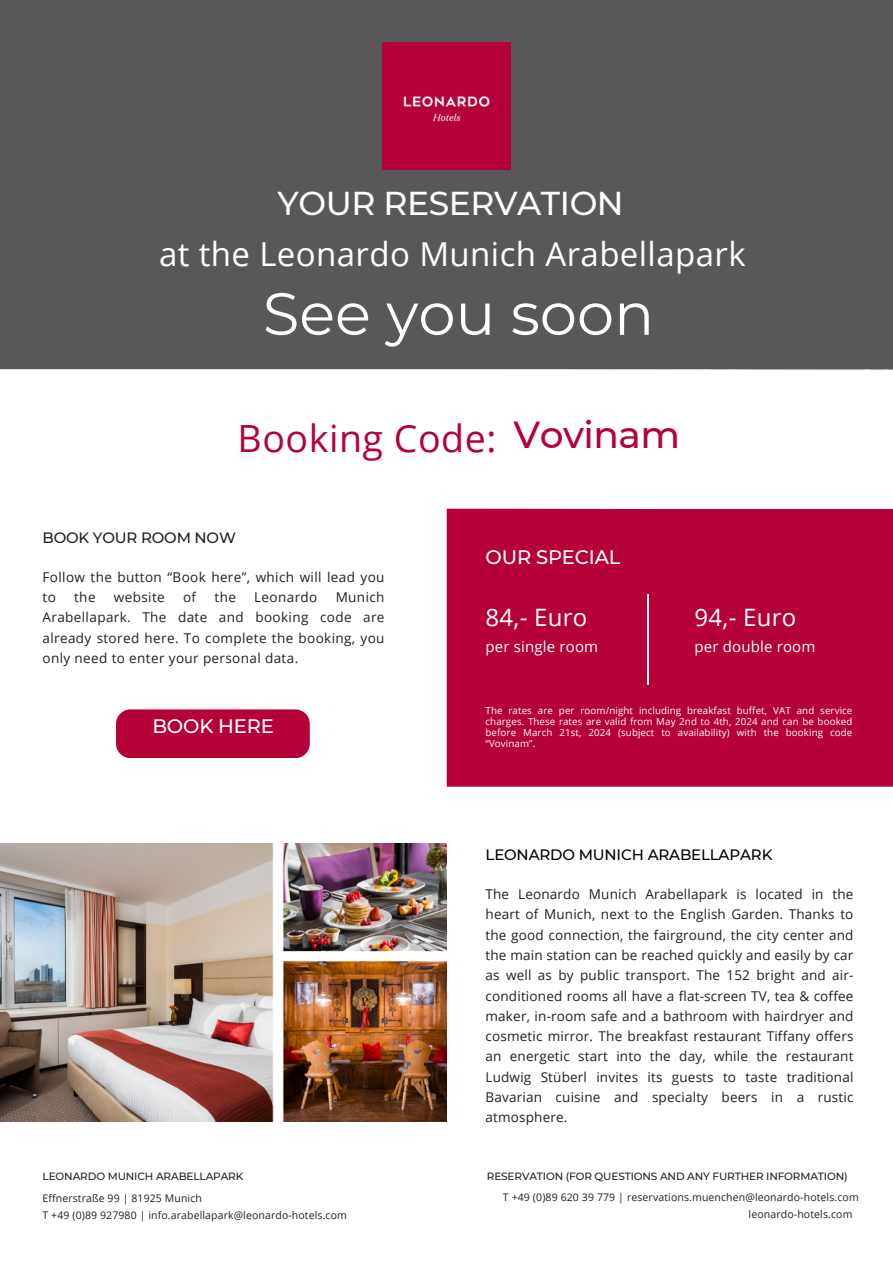
<style>
.page{position:relative;width:893px;height:1264px;background:#fff}
.page>*{position:absolute;margin:0;border:0;box-sizing:border-box;transform-origin:0 0}
.t1{font:59.4px "Montserrat";color:#fff}
.t2{font:37.5px "Open Sans";letter-spacing:.015em;color:#b50038}
.t3{font:500 37.5px "Montserrat";letter-spacing:-.015em;color:#b50038}
.t4{font:33px "Open Sans";letter-spacing:.01em;color:#fff}
.t5{font:500 33px "Montserrat";letter-spacing:-.015em;color:#fff}
.t6{font:24px "Open Sans";letter-spacing:.01em;color:#fff}
.t7{font:500 19.5px "Montserrat";letter-spacing:-.01em;color:#fff}
.t8{font:15px "Open Sans";letter-spacing:.01em;color:#fff}
.t9{font:500 15px "Montserrat";letter-spacing:-.01em;color:#000}
.t10{font:500 15px "Montserrat";letter-spacing:-.015em;color:#231f20}
.t11{font:13.5px/20.2px "Open Sans";letter-spacing:.03em;color:#231f20;text-align:justify}
.t12{font:10.5px/16.8px "Open Sans";letter-spacing:.01em;color:#231f20}
.t13{font:500 10.5px "Montserrat";letter-spacing:-.015em;color:#231f20}
.t14{font:9.75px/11.2px "Open Sans";letter-spacing:.01em;color:#fff;text-align:justify}
</style>
<div class="page">
<svg style="left:0;top:368px;width:892px;height:2px;background:#979692"></svg>
<div style="left:0;top:0;width:892px;height:368px;background:#58585a"></div>
<div style="left:383px;top:43px;width:127px;height:127px;background:#b60039"></div>
<div style="left:116px;top:709px;width:194px;height:49px;background:#b50038;border-radius:14px"></div>
<div style="left:446px;top:508px;width:446px;height:278px;background:#b50038"></div>
<hr style="left:647px;top:594px;width:2px;height:90px;background:#fff">
<img style="left:0;top:843px;width:447px;height:278px">
<p class="t5" style="left:277px;top:183px;width:348px">YOUR RESERVATION</p>
<p class="t4" style="left:159px;top:231px;width:588px">at the Leonardo Munich Arabellapark</p>
<p class="t1" style="left:263px;top:277px;width:393px">See you soon</p>
<h5 class="t2" style="left:237px;top:412px;width:260px">Booking Code:</h5>
<h1 class="t3" style="left:513px;top:411px;width:168px">Vovinam</h1>
<p class="t10" style="left:43px;top:528px;width:195px">BOOK YOUR ROOM NOW</p>
<p class="t11" style="left:43px;top:566px;width:343px">Follow the button “Book here”, which will lead you to</p>
<p class="t11" style="left:74px;top:587px;width:23px">the</p>
<p class="t11" style="left:114px;top:587px;width:52px">website</p>
<p class="t11" style="left:183px;top:587px;width:15px">of</p>
<p class="t11" style="left:214px;top:587px;width:23px">the</p>
<p class="t11" style="left:254px;top:587px;width:65px">Leonardo</p>
<p class="t11" style="left:43px;top:587px;width:343px;text-indent:293px">Munich Arabellapark. The date and booking code are already stored here. To complete the booking, you only need to enter your personal data.</p>
<h3 class="t7" style="left:152px;top:713px;width:123px">BOOK HERE</h3>
<h2 class="t7" style="left:485px;top:545px;width:136px">OUR SPECIAL</h2>
<p class="t6" style="left:485px;top:600px;width:103px">84,- Euro</p>
<p class="t6" style="left:694px;top:600px;width:103px">94,- Euro</p>
<p class="t8" style="left:485px;top:636px;width:114px">per single room</p>
<h6 class="t8" style="left:694px;top:636px;width:122px">per double room</h6>
<p class="t14" style="left:485px;top:704px;width:368px">The rates are per room/night including breakfast buffet, VAT and service charges. These rates are valid from May 2nd to 4th, 2024 and can be booked before March 21st, 2024 (subject to availability) with the booking code “Vovinam”.</p>
<h6 class="t9" style="left:485px;top:845px;width:288px">LEONARDO MUNICH ARABELLAPARK</h6>
<p class="t11" style="left:485px;top:883px;width:369px">The Leonardo Munich Arabellapark is located in the heart of Munich, next to the English Garden. Thanks to the good connection, the fairground, the city center and the main station can be reached quickly and easily by car as well as by public transport. The 152 bright and air&shy;conditioned rooms all have a flat-screen TV, tea &amp; coffee maker, in-room safe and a bathroom with hairdryer and cosmetic mirror. The breakfast restaurant Tiffany offers an energetic start into the day, while the restaurant Ludwig Stüberl invites its guests to taste traditional Bavarian cuisine and specialty beers in a rustic atmosphere.</p>
<p class="t13" style="left:43px;top:1170px;width:202px">LEONARDO MUNICH ARABELLAPARK</p>
<p class="t13" style="left:487px;top:1170px;width:362px">RESERVATION (FOR QUESTIONS AND ANY FURTHER INFORMATION)</p>
<p class="t12" style="left:43px;top:1189px;width:161px">Effnerstraße 99 | 81925 Munich</p>
<p class="t12" style="left:43px;top:1206px;width:306px">T +49 (0)89 927980 | info.arabellapark@leonardo-hotels.com</p>
<p class="t12" style="left:748px;top:1188px;width:112px;text-indent:-246px">T +49 (0)89 620 39 779 | reservations.muenchen@leonardo-hotels.com leonardo-hotels.com</p>
</div>
